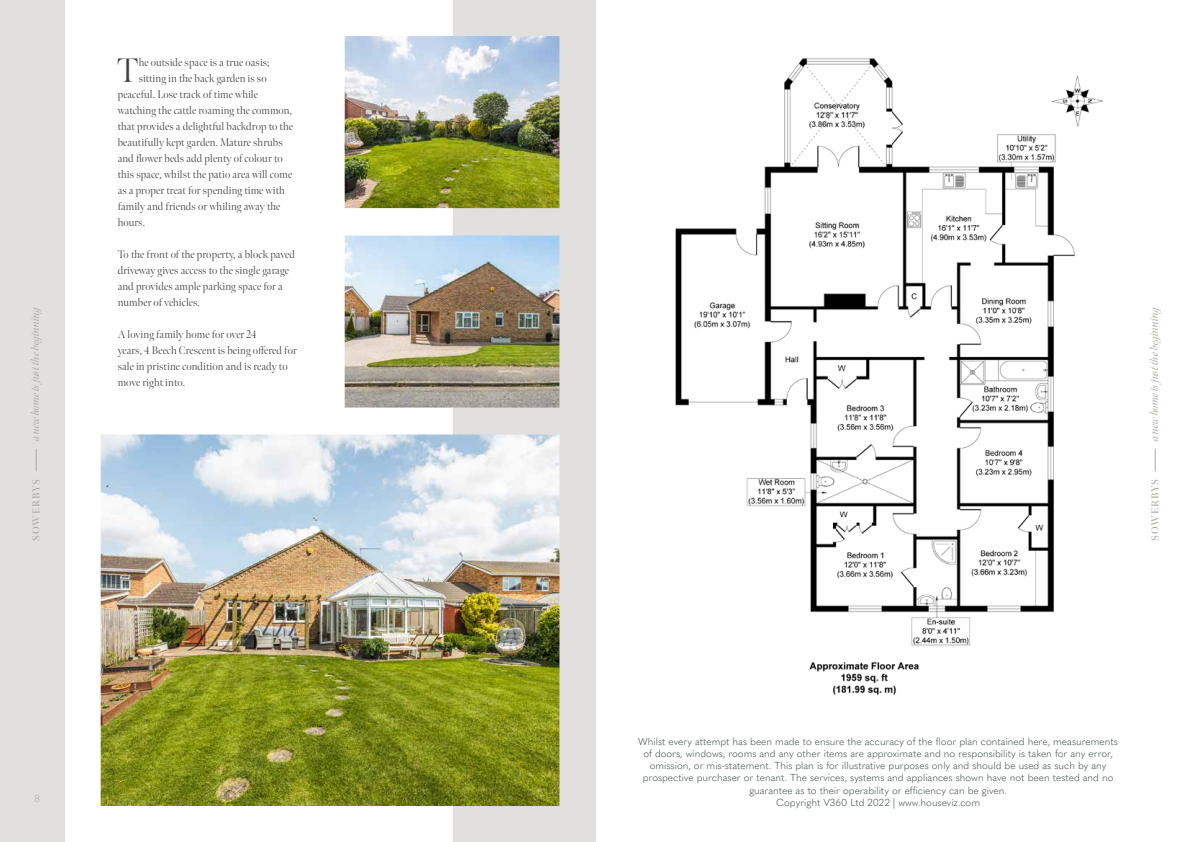
<style>
.page{position:relative;width:1191px;height:842px;background:#fff}
.page>*{position:absolute;margin:0;border:0;box-sizing:border-box;transform-origin:0 0}
.t1{font:300 34px "Meno Banner";color:#434141}
.t2{font:300 11px/16px "Meno Banner";letter-spacing:.01em;color:#434141}
.t3{font:italic 11px "Meno Banner";letter-spacing:-.01em;color:#ada8a0}
.t4{font:300 10px/12px "Quasimoda";color:#3e4b47;text-align:center}
.t5{font:600 10px "Meno Banner";letter-spacing:.08em;color:#ada8a0}
.t6{font:300 10px "Quasimoda";color:#ada8a0}
</style>
<div class="page">
<div style="left:0;top:0;width:595px;height:842px;background:#e2e0df"></div>
<svg style="left:1155px;top:449px;width:1px;height:22px"></svg>
<svg style="left:36px;top:449px;width:1px;height:22px"></svg>
<img style="left:675px;top:58px;width:428px;height:637px">
<div style="left:65px;top:0;width:387px;height:842px;background:#fff"></div>
<img style="left:101px;top:434px;width:458px;height:372px">
<img style="left:345px;top:36px;width:214px;height:172px">
<img style="left:345px;top:235px;width:214px;height:173px">
<p class="t3" style="left:29px;top:441px;width:138px;rotate:-90deg">a new home is just the beginning</p>
<p class="t5" style="left:30px;top:541px;width:63px;rotate:-90deg">SOWERBYS</p>
<h1 class="t1" style="left:117px;top:50px;width:23px">T</h1>
<p class="t2" style="left:139px;top:54px;width:133px">he outside space is a true oasis;</p>
<p class="t2" style="left:139px;top:70px;width:130px">sitting in the back garden is so</p>
<p class="t2" style="left:118px;top:86px;width:142px">peaceful. Lose track of time while</p>
<p class="t2" style="left:118px;top:102px;width:176px">watching the cattle roaming the common,</p>
<p class="t2" style="left:118px;top:118px;width:177px">that provides a delightful backdrop to the</p>
<p class="t2" style="left:118px;top:134px;width:167px">beautifully kept garden. Mature shrubs</p>
<p class="t2" style="left:118px;top:150px;width:166px">and flower beds add plenty of colour to</p>
<p class="t2" style="left:118px;top:166px;width:176px">this space, whilst the patio area will come</p>
<p class="t2" style="left:118px;top:182px;width:169px">as a proper treat for spending time with</p>
<p class="t2" style="left:118px;top:198px;width:164px">family and friends or whiling away the</p>
<p class="t2" style="left:118px;top:214px;width:29px">hours.</p>
<p class="t2" style="left:118px;top:246px;width:179px">To the front of the property, a block paved driveway gives access to the single garage and provides ample parking space for a number of vehicles.</p>
<p class="t2" style="left:118px;top:326px;width:181px">A loving family home for over 24<br>years, 4 Beech Crescent is being offered for sale in pristine condition and is ready to move right into.</p>
<p class="t6" style="left:35px;top:791px;width:7px">8</p>
<p class="t3" style="left:1147px;top:441px;width:138px;rotate:-90deg">a new home is just the beginning</p>
<p class="t5" style="left:1149px;top:541px;width:63px;rotate:-90deg">SOWERBYS</p>
<p class="t4" style="left:638px;top:735px;width:481px">Whilst every attempt has been made to ensure the accuracy of the floor plan contained here, measurements of doors, windows, rooms and any other items are approximate and no responsibility is taken for any error, omission, or mis-statement. This plan is for illustrative purposes only and should be used as such by any prospective purchaser or tenant. The services, systems and appliances shown have not been tested and no guarantee as to their operability or efficiency can be given.<br>Copyright V360 Ltd 2022 | www.houseviz.com</p>
</div>
